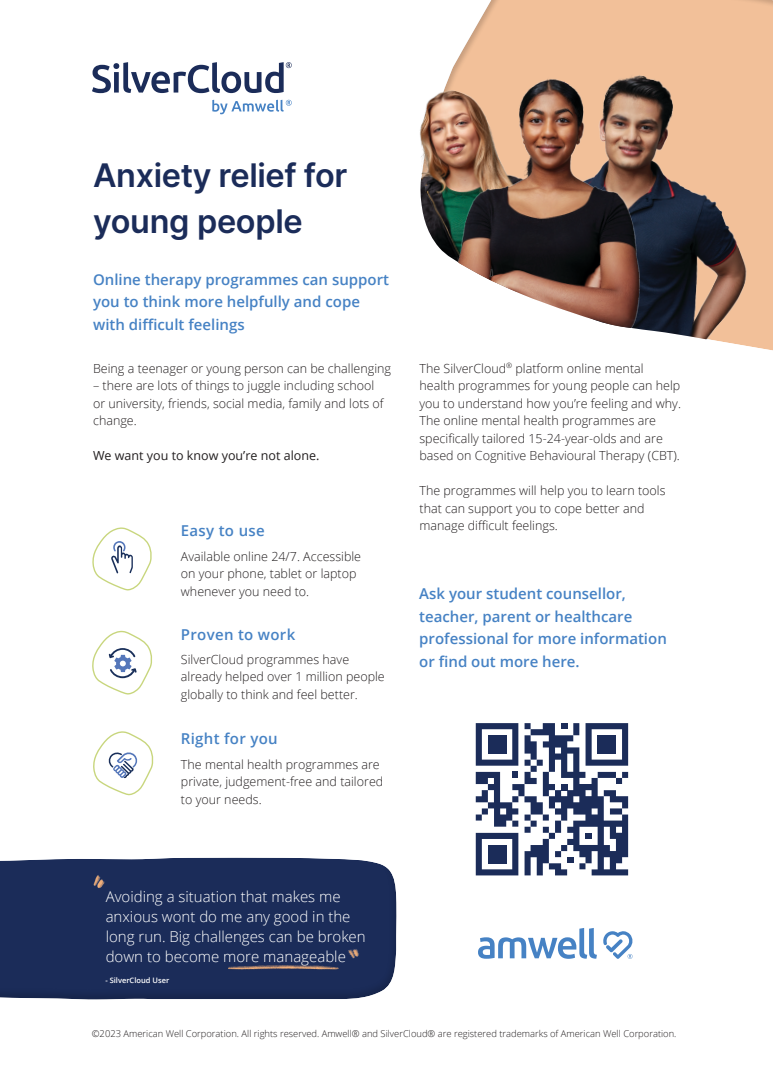
<style>
.page{position:relative;width:773px;height:1081px;background:#fff}
.page>*{position:absolute;margin:0;border:0;box-sizing:border-box;transform-origin:0 0}
.t1{font:600 32.5px/46.2px "Inter";letter-spacing:-.01em;color:#1b2c59}
.t2{font:600 15px/22.5px "Open Sans";color:#4682c4}
.Paragraph_Style_1{font:300 15px/20px "Open Sans";color:#fff}
.t3{font:600 15px "Open Sans";letter-spacing:.02em;color:#4682c4}
.t4{font:300 12.5px/17.5px "Open Sans";color:#231f20}
.t5{font:12.5px "Open Sans";color:#231f20}
.t6{font:300 9.38px "Open Sans";color:#231f20}
.Paragraph_Style_1-2{font:600 7.5px "Open Sans";color:#fff}
</style>
<div class="page">
<svg style="left:92px;top:62px;width:200px;height:31px"></svg>
<svg style="left:212px;top:100px;width:80px;height:14px"></svg>
<svg style="left:475px;top:723px;width:153px;height:152px"></svg>
<div style="left:488px;top:845px;width:18px;height:18px;background:#1b2c59"></div>
<div style="left:597px;top:735px;width:19px;height:18px;background:#1b2c59"></div>
<div style="left:488px;top:735px;width:18px;height:18px;background:#1b2c59"></div>
<svg style="left:478px;top:928px;width:155px;height:31px"></svg>
<svg style="left:92px;top:630px;width:60px;height:64px"></svg>
<svg style="left:92px;top:527px;width:60px;height:63px"></svg>
<svg style="left:93px;top:731px;width:61px;height:64px"></svg>
<img style="left:669px;top:0;width:103px;height:350px">
<img style="left:420px;top:0;width:290px;height:333px">
<div style="left:0;top:857px;width:397px;height:143px;background:#1b2c59"></div>
<img style="left:87px;top:867px;width:21px;height:21px">
<img style="left:342px;top:940px;width:29px;height:28px">
<img style="left:226px;top:964px;width:115px;height:8px">
<h1 class="t1" style="left:93px;top:151px;width:256px">Anxiety relief for young people</h1>
<p class="t2" style="left:93px;top:268px;width:297px">Online therapy programmes can support you to think more helpfully and cope with difficult feelings</p>
<p class="t4" style="left:93px;top:359px;width:299px">Being a teenager or young person can be challenging</p>
<p class="t4" style="left:93px;top:377px;width:292px">– there are lots of things to juggle including school or university, friends, social media, family and lots of change.</p>
<p class="t5" style="left:93px;top:447px;width:228px">We want you to know you’re not alone.</p>
<p class="t3" style="left:181px;top:520px;width:85px">Easy to use</p>
<p class="t4" style="left:181px;top:547px;width:182px">Available online 24/7. Accessible on your phone, tablet or laptop whenever you need to.</p>
<p class="t3" style="left:181px;top:624px;width:116px">Proven to work</p>
<p class="t4" style="left:181px;top:650px;width:205px">SilverCloud programmes have already helped over 1 million people globally to think and feel better.</p>
<p class="t3" style="left:181px;top:728px;width:98px">Right for you</p>
<p class="t4" style="left:181px;top:755px;width:204px">The mental health programmes are private, judgement-free and tailored to your needs.</p>
<p class="t4" style="left:419px;top:359px;width:263px">The SilverCloud<sup>®</sup> platform online mental health programmes for young people can help you to understand how you’re feeling and why.</p>
<p class="t4" style="left:419px;top:411px;width:262px">The online mental health programmes are specifically tailored 15-24-year-olds and are based on Cognitive Behavioural Therapy (CBT).</p>
<p class="t4" style="left:419px;top:481px;width:247px">The programmes will help you to learn tools that can support you to cope better and manage difficult feelings.</p>
<p class="t2" style="left:419px;top:582px;width:249px">Ask your student counsellor, teacher, parent or healthcare professional for more information or find out more here.</p>
<p class="Paragraph_Style_1" style="left:106px;top:886px;width:261px">Avoiding a situation that makes me anxious wont do me any good in the long run. Big challenges can be broken down to become more manageable</p>
<p class="Paragraph_Style_1-2" style="left:105px;top:975px;width:65px">- SilverCloud User</p>
<p class="t6" style="left:92px;top:1027px;width:586px">©2023 American Well Corporation. All rights reserved. Amwell® and SilverCloud® are registered trademarks of American Well Corporation.</p>
</div>
